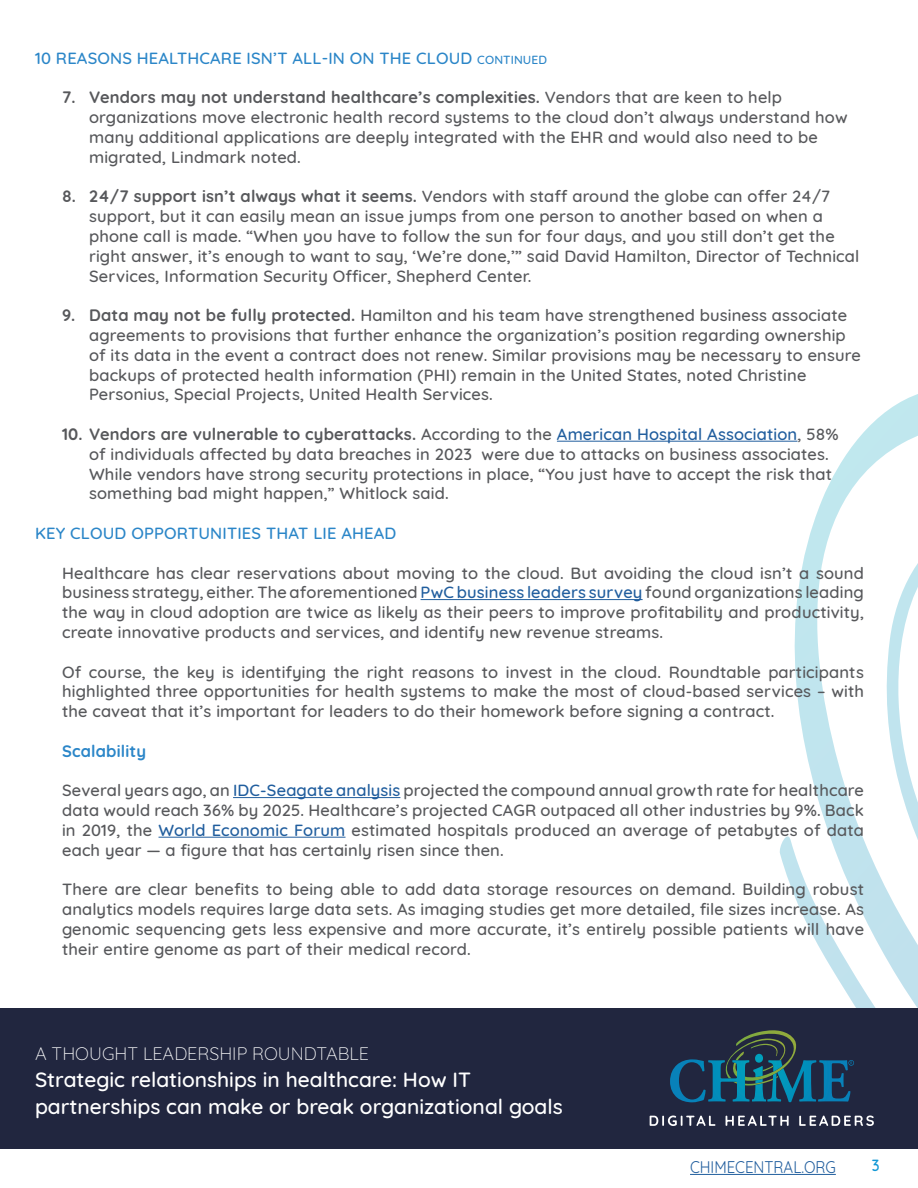
<style>
.page{position:relative;width:918px;height:1188px;background:#fff}
.page>*{position:absolute;margin:0;border:0;box-sizing:border-box;transform-origin:0 0}
.t1{font:500 21px/27px "Quicksand";color:#fff}
.t2{font:300 18px "Quicksand";color:#fff}
.t3{font:500 16.5px/19.8px "Quicksand";letter-spacing:.01em;color:#57585b}
.t4{font:500 16.5px "Quicksand";letter-spacing:.01em;color:#2b86c8}
.t5{font:16.5px "Quicksand";color:#215e9e;scale:.91 1}
.t6{font:700 16.5px "Quicksand";letter-spacing:.01em;color:#2b86c8}
.t7{font:500 16.5px "Quicksand";color:#1398d5;scale:.91 1}
.s1{font-size:12px}
.s2{font-weight:700}
.s3{color:#215e9e}
</style>
<div class="page">
<svg style="left:775px;top:394px;width:143px;height:780px"></svg>
<div style="left:1px;top:1009px;width:917px;height:140px;background:#21263f"></div>
<hr style="left:690px;top:1174px;width:146px;height:1px;background:#215e9e">
<svg style="left:670px;top:1030px;width:184px;height:72px"></svg>
<svg style="left:650px;top:1116px;width:65px;height:10px"></svg>
<svg style="left:726px;top:1116px;width:63px;height:10px"></svg>
<svg style="left:799px;top:1116px;width:75px;height:10px"></svg>
<hr style="left:557px;top:441px;width:240px;height:1px;background:#215e9e">
<hr style="left:421px;top:599px;width:222px;height:1px;background:#215e9e">
<hr style="left:233px;top:797px;width:167px;height:1px;background:#215e9e">
<hr style="left:159px;top:837px;width:187px;height:1px;background:#215e9e">
<p class="t4" style="left:35px;top:45px;width:514px">10 REASONS HEALTHCARE ISN’T ALL-IN ON THE CLOUD <span class="s1">CONTINUED</span></p>
<p class="t3" style="left:89px;top:86px;width:760px;text-indent:-27px"><span class="s2">7. Vendors may not understand healthcare’s complexities.</span> Vendors that are keen to help organizations move electronic health record systems to the cloud don’t always understand how many additional applications are deeply integrated with the EHR and would also need to be migrated, Lindmark noted.</p>
<p class="t3" style="left:89px;top:185px;width:772px;text-indent:-27px"><span class="s2">8. 24/7 support isn’t always what it seems.</span> Vendors with staff around the globe can offer 24/7 support, but it can easily mean an issue jumps from one person to another based on when a phone call is made. “When you have to follow the sun for four days, and you still don’t get the right answer, it’s enough to want to say, ‘We’re done,’” said David Hamilton, Director of Technical Services, Information Security Officer, Shepherd Center.</p>
<p class="t3" style="left:89px;top:304px;width:773px;text-indent:-27px"><span class="s2">9. Data may not be fully protected.</span> Hamilton and his team have strengthened business associate agreements to provisions that further enhance the organization’s position regarding ownership of its data in the event a contract does not renew. Similar provisions may be necessary to ensure backups of protected health information (PHI) remain in the United States, noted Christine Personius, Special Projects, United Health Services.</p>
<p class="t3" style="left:89px;top:423px;width:751px;text-indent:-27px"><span class="s2">10. Vendors are vulnerable to cyberattacks.</span> According to the <span class="s3">American Hospital Association</span>, 58% of individuals affected by data breaches in 2023 were due to attacks on business associates.<br>While vendors have strong security protections in place, “You just have to accept the risk that something bad might happen,” Whitlock said.</p>
<p class="t4" style="left:35px;top:520px;width:363px">KEY CLOUD OPPORTUNITIES THAT LIE AHEAD</p>
<p class="t3" style="left:62px;top:561px;width:803px;text-align:justify">Healthcare has clear reservations about moving to the cloud. But avoiding the cloud isn’t a sound business strategy, either. The aforementioned <span class="s3">PwC business leaders survey</span> found organizations leading the way in cloud adoption are twice as likely as their peers to improve profitability and productivity, create innovative products and services, and identify new revenue streams.</p>
<p class="t3" style="left:62px;top:660px;width:803px;text-align:justify">Of course, the key is identifying the right reasons to invest in the cloud. Roundtable participants highlighted three opportunities for health systems to make the most of cloud-based services – with the caveat that it’s important for leaders to do their homework before signing a contract.</p>
<p class="t6" style="left:62px;top:737px;width:85px">Scalability</p>
<p class="t3" style="left:62px;top:779px;width:803px;text-align:justify">Several years ago, an <span class="s3">IDC-Seagate analysis</span> projected the compound annual growth rate for healthcare data would reach 36% by 2025. Healthcare’s projected CAGR outpaced all other industries by 9%. Back in 2019, the <span class="s3">World Economic Forum</span> estimated hospitals produced an average of petabytes of data each year — a figure that has certainly risen since then.</p>
<p class="t3" style="left:62px;top:878px;width:803px;text-align:justify">There are clear benefits to being able to add data storage resources on demand. Building robust analytics models requires large data sets. As imaging studies get more detailed, file sizes increase. As genomic sequencing gets less expensive and more accurate, it’s entirely possible patients will have their entire genome as part of their medical record.</p>
<p class="t2" style="left:35px;top:1039px;width:336px">A THOUGHT LEADERSHIP ROUNDTABLE</p>
<p class="t1" style="left:35px;top:1064px;width:529px">Strategic relationships in healthcare: How IT partnerships can make or break organizational goals</p>
<p class="t5" style="left:690px;top:1154px;width:162px">CHIMECENTRAL.ORG</p>
<p class="t7" style="left:872px;top:1152px;width:10px">3</p>
</div>
